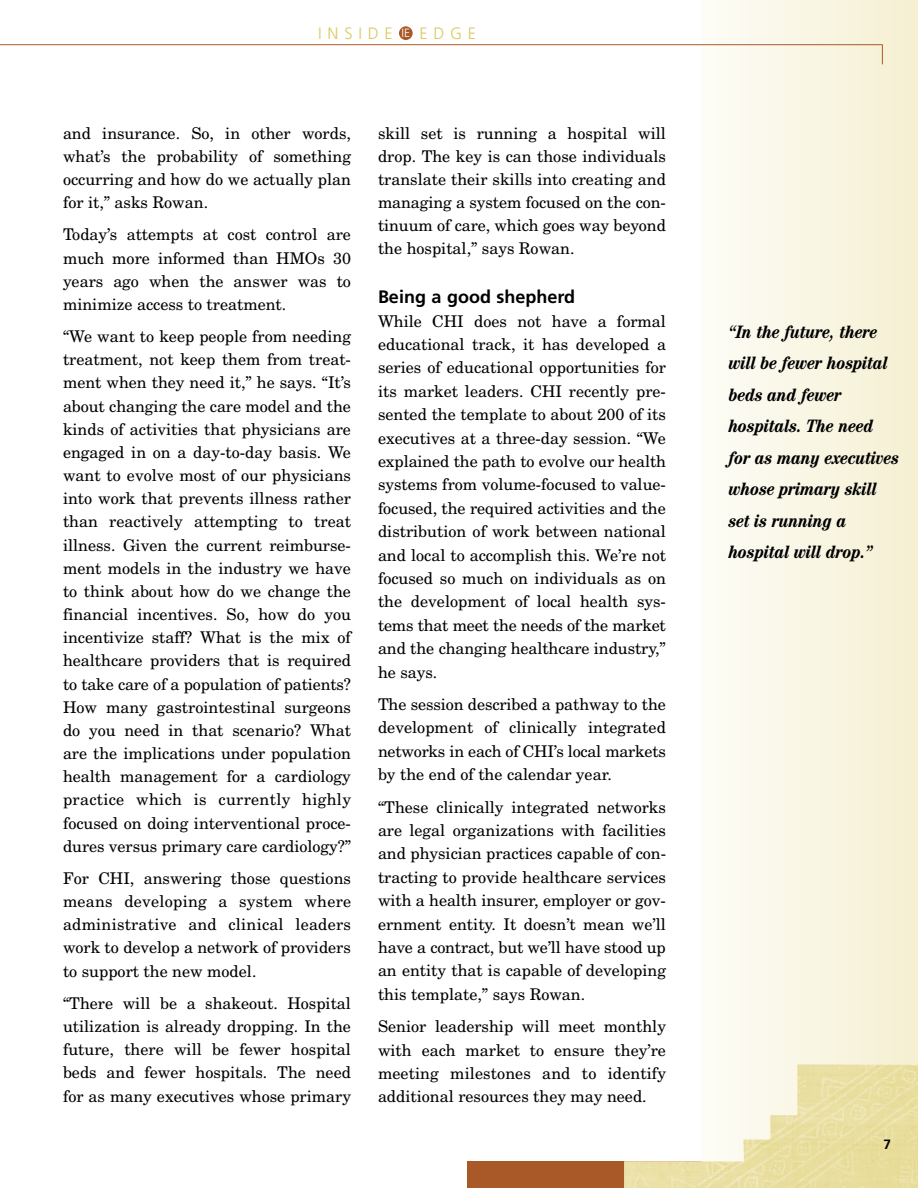
<style>
.page{position:relative;width:918px;height:1188px;background:#fff}
.page>*{position:absolute;margin:0;border:0;box-sizing:border-box;transform-origin:0 0}
.t1{font:italic 700 condensed 18px/31.5px "Century";color:#000}
.t2{font:700 18px "Frutiger";color:#000}
.t3{font:300 16.5px "Frutiger";letter-spacing:.35em;color:#dbc95f}
.t4{font:16.2px/23.1px "New Century Schlbk";color:#000;text-align:justify}
.t5{font:700 13.5px "Frutiger";color:#000}
.s1{font-size:12px;color:#fff}
</style>
<div class="page">
<div style="left:468px;top:1161px;width:269px;height:27px;background:#a95827"></div>
<div style="left:702px;top:0;width:216px;height:1188px;background:linear-gradient(to right,#fdfcf7,#f5f0d2)"></div>
<img style="left:624px;top:1064px;width:294px;height:124px">
<svg style="left:882px;top:44px;width:1px;height:20px"></svg>
<hr style="left:0;top:44px;width:882px;height:1px;background:#a95827">
<div style="left:399px;top:26px;width:14px;height:14px;background:#a95827;border-radius:50%"></div>
<p class="t3" style="left:318px;top:24px;width:157px">INSI DE <span class="s1">IE</span> ED GE</p>
<p class="t4" style="left:63px;top:121px;width:290px">and insurance. So, in other words, what’s the probability of something occurring and how do we actually plan for it,” asks Rowan.</p>
<p class="t4" style="left:63px;top:223px;width:290px">Today’s attempts at cost control are much more informed than HMOs 30 years ago when the answer was to minimize access to treatment.</p>
<p class="t4" style="left:63px;top:324px;width:290px">“We want to keep people from needing treatment, not keep them from treat&shy;ment when they need it,” he says. “It’s about changing the care model and the kinds of activities that physicians are engaged in on a day-to-day basis. We want to evolve most of our physicians into work that prevents illness rather than reactively attempting to treat illness. Given the current reimburse&shy;ment models in the industry we have to think about how do we change the financial incentives. So, how do you incentivize staff? What is the mix of healthcare providers that is required to take care of a population of patients?<br>How many gastrointestinal surgeons do you need in that scenario? What are the implications under population health management for a cardiology practice which is currently highly focused on doing interventional proce&shy;dures versus primary care cardiology?”</p>
<p class="t4" style="left:63px;top:866px;width:290px">For CHI, answering those questions means developing a system where administrative and clinical leaders work to develop a network of providers to support the new model.</p>
<p class="t4" style="left:63px;top:991px;width:290px">“There will be a shakeout. Hospital utilization is already dropping. In the future, there will be fewer hospital beds and fewer hospitals. The need for as many executives whose primary</p>
<p class="t4" style="left:378px;top:121px;width:290px">skill set is running a hospital will drop. The key is can those individuals translate their skills into creating and managing a system focused on the con&shy;tinuum of care, which goes way beyond the hospital,” says Rowan.</p>
<p class="t2" style="left:378px;top:286px;width:199px">Being a good shepherd</p>
<p class="t4" style="left:378px;top:309px;width:290px">While CHI does not have a formal educational track, it has developed a series of educational opportunities for its market leaders. CHI recently pre&shy;sented the template to about 200 of its executives at a three-day session. “We explained the path to evolve our health systems from volume-focused to value&shy;focused, the required activities and the distribution of work between national and local to accomplish this. We’re not focused so much on individuals as on the development of local health sys&shy;tems that meet the needs of the market and the changing healthcare industry,” he says.</p>
<p class="t4" style="left:378px;top:692px;width:289px">The session described a pathway to the development of clinically integrated networks in each of CHI’s local markets by the end of the calendar year.</p>
<p class="t4" style="left:378px;top:795px;width:290px">“These clinically integrated networks are legal organizations with facilities and physician practices capable of con&shy;tracting to provide healthcare services with a health insurer, employer or gov&shy;ernment entity. It doesn’t mean we’ll have a contract, but we’ll have stood up an entity that is capable of developing this template,” says Rowan.</p>
<p class="t4" style="left:378px;top:1014px;width:290px">Senior leadership will meet monthly with each market to ensure they’re meeting milestones and to identify additional resources they may need.</p>
<p class="t1" style="left:729px;top:316px;width:172px">“In the future, there will be fewer hospital beds and fewer hospitals. The need for as many executives whose primary skill set is running a hospital will drop.”</p>
<p class="t5" style="left:883px;top:1136px;width:9px">7</p>
</div>
